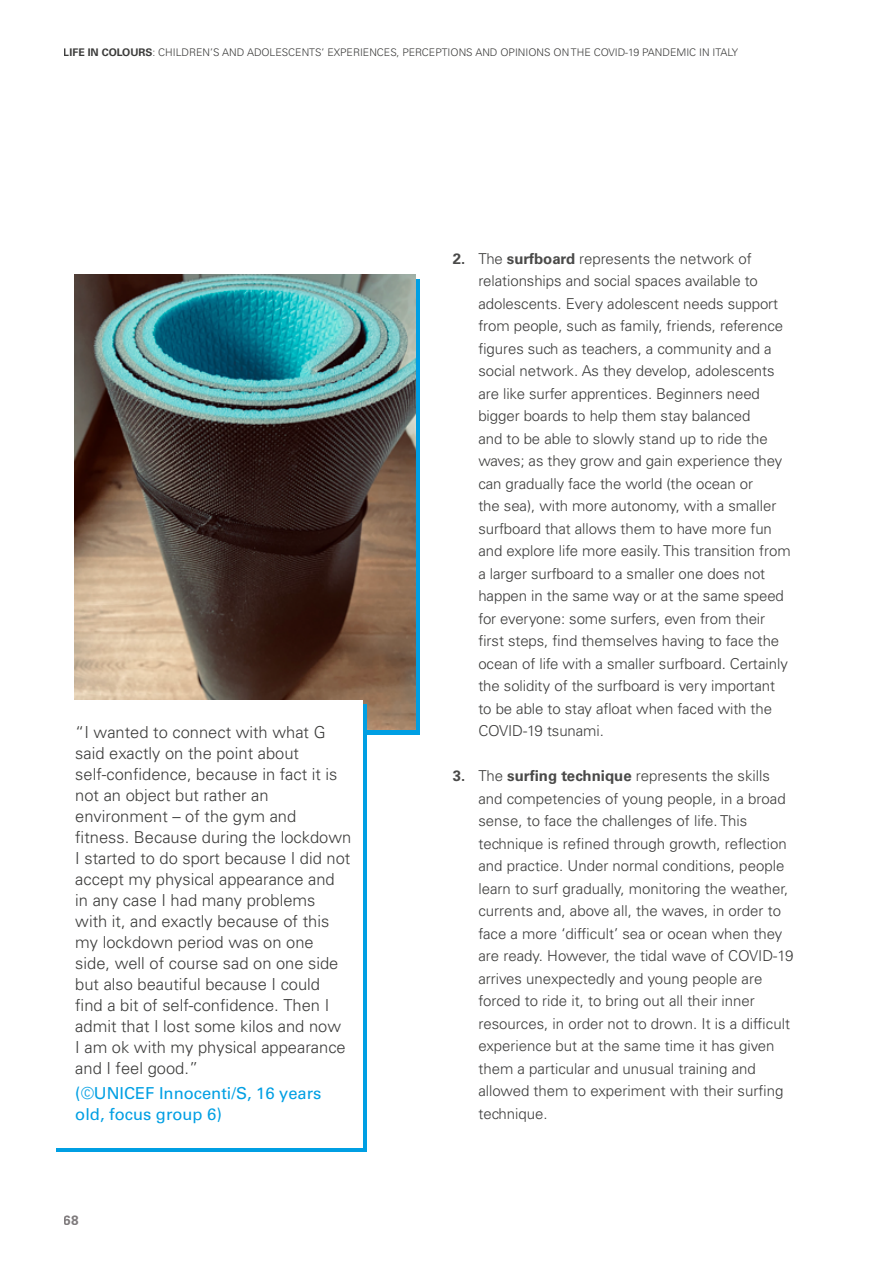
<style>
.page{position:relative;width:893px;height:1263px;background:#fff}
.page>*{position:absolute;margin:0;border:0;box-sizing:border-box;transform-origin:0 0}
.t1{font:300 16.5px/21px "Univers LT Std";color:#3c3c3b}
.t2{font:16.5px/21px "Univers LT Std";color:#009fe3}
.t3{font:300 15px/22.5px "Univers LT Std";letter-spacing:-.005em;color:#3c3c3b}
.t4{font:700 13.5px "Univers LT Std";color:#7f7b7d}
.t5{font:300 10.5px "Univers LT Std";color:#3c3c3b}
.s1{font-weight:700}
.s2{font-weight:700;color:#4a4a49}
</style>
<div class="page">
<img style="left:74px;top:274px;width:342px;height:456px">
<div style="left:57px;top:704px;width:310px;height:448px;background:linear-gradient(to right,#009fe3,#009fe3)"></div>
<div style="left:52px;top:700px;width:310px;height:447px;background:#fff"></div>
<p class="t5" style="left:64px;top:46px;width:676px"><span class="s1">LIFE IN COLOURS</span>: CHILDREN’S AND ADOLESCENTS’ EXPERIENCES, PERCEPTIONS AND OPINIONS ON THE COVID-19 PANDEMIC IN ITALY</p>
<p class="t1" style="left:75px;top:721px;width:278px">“I wanted to connect with what G said exactly on the point about self-confidence, because in fact it is not an object but rather an environment – of the gym and fitness. Because during the lockdown<br>I started to do sport because I did not accept my physical appearance and in any case I had many problems with it, and exactly because of this my lockdown period was on one side, well of course sad on one side but also beautiful because I could find a bit of self-confidence. Then I admit that I lost some kilos and now<br>I am ok with my physical appearance and I feel good.”</p>
<p class="t2" style="left:75px;top:1083px;width:248px">(©UNICEF Innocenti/S, 16 years old, focus group 6)</p>
<p class="t4" style="left:64px;top:1212px;width:17px">68</p>
<p class="t3" style="left:478px;top:247px;width:314px;text-indent:-26px"><span class="s2">2.</span> The <span class="s2">surfboard</span> represents the network of relationships and social spaces available to adolescents. Every adolescent needs support from people, such as family, friends, reference figures such as teachers, a community and a social network. As they develop, adolescents are like surfer apprentices. Beginners need bigger boards to help them stay balanced<br>and to be able to slowly stand up to ride the waves; as they grow and gain experience they can gradually face the world (the ocean or<br>the sea), with more autonomy, with a smaller surfboard that allows them to have more fun and explore life more easily. This transition from a larger surfboard to a smaller one does not happen in the same way or at the same speed for everyone: some surfers, even from their first steps, find themselves having to face the ocean of life with a smaller surfboard. Certainly the solidity of the surfboard is very important to be able to stay afloat when faced with the COVID-19 tsunami.</p>
<p class="t3" style="left:478px;top:765px;width:316px;text-indent:-26px"><span class="s2">3.</span> The <span class="s2">surfing technique</span> represents the skills and competencies of young people, in a broad sense, to face the challenges of life. This technique is refined through growth, reflection and practice. Under normal conditions, people learn to surf gradually, monitoring the weather, currents and, above all, the waves, in order to face a more ‘difficult’ sea or ocean when they are ready. However, the tidal wave of COVID-19 arrives unexpectedly and young people are forced to ride it, to bring out all their inner resources, in order not to drown. It is a difficult experience but at the same time it has given them a particular and unusual training and allowed them to experiment with their surfing technique.</p>
</div>
